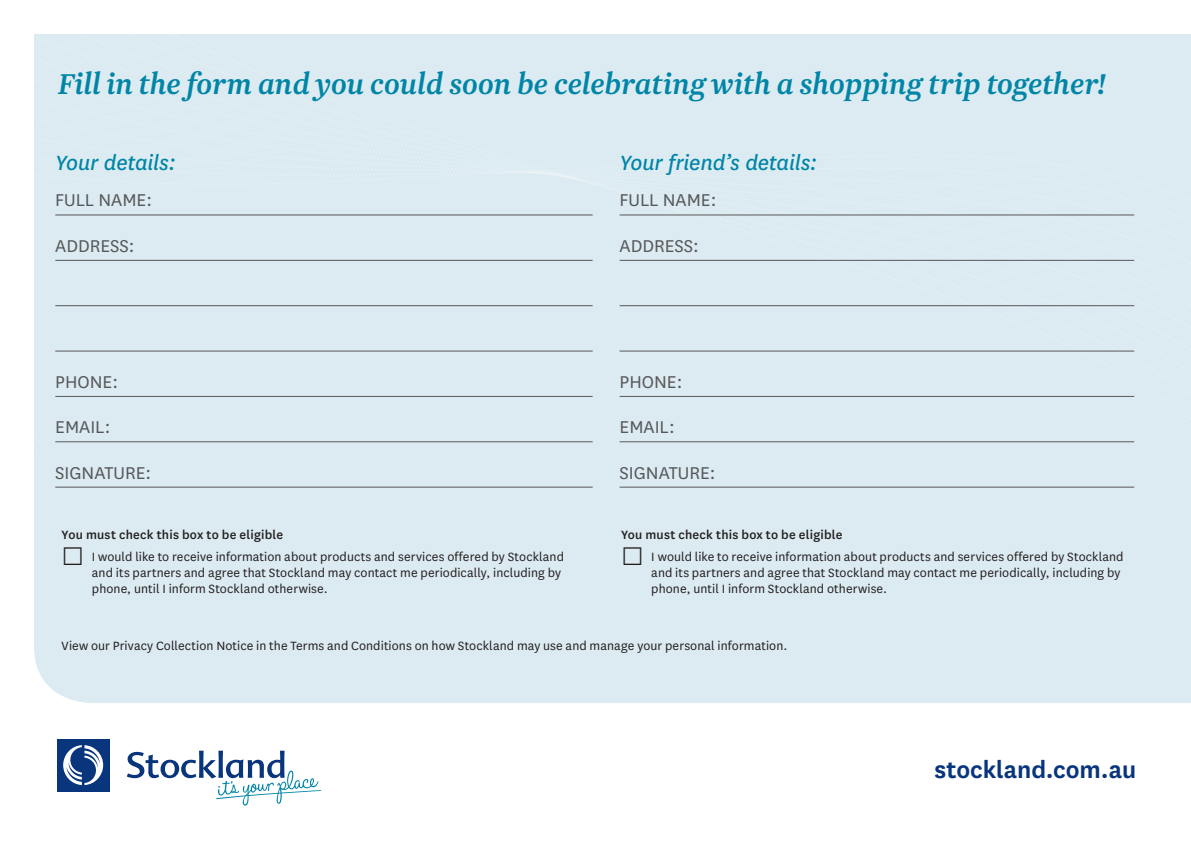
<style>
.page{position:relative;width:1191px;height:842px;background:#fff}
.page>*{position:absolute;margin:0;border:0;box-sizing:border-box;transform-origin:0 0}
.t1{font:33.6px "Newzald Medium Italic PL";letter-spacing:-.01em;color:#0085a7}
.t2{font:27.2px "National Semibold PL";letter-spacing:-.005em;color:#08357c}
.t3{font:24px "National Regular Italic PL";letter-spacing:-.01em;color:#0085a7}
.t4{font:20px "National Book PL";color:#57585a}
.t5{font:14px/16px "National Book PL";letter-spacing:.005em;color:#231f20}
.t6{font:14px "National Medium PL";letter-spacing:.015em;color:#231f20}
.s1{font-size:30px}
</style>
<div class="page">
<div style="left:34px;top:456px;width:1157px;height:247px;background:#dcebf1"></div>
<div style="left:34px;top:34px;width:1157px;height:20px;background:#dcebf1"></div>
<div style="left:34px;top:54px;width:1157px;height:29px;background:#dcebf1"></div>
<div style="left:34px;top:83px;width:1157px;height:30px;background:#dcebf1"></div>
<div style="left:34px;top:113px;width:1157px;height:343px;background:#dcebf1"></div>
<hr style="left:55px;top:214px;width:537px;height:1px;background:#57585a">
<hr style="left:619px;top:214px;width:515px;height:1px;background:#57585a">
<hr style="left:55px;top:260px;width:537px;height:1px;background:#57585a">
<hr style="left:619px;top:260px;width:515px;height:1px;background:#57585a">
<hr style="left:55px;top:305px;width:537px;height:1px;background:#57585a">
<hr style="left:619px;top:305px;width:515px;height:1px;background:#57585a">
<hr style="left:55px;top:351px;width:537px;height:1px;background:#57585a">
<hr style="left:619px;top:351px;width:515px;height:1px;background:#57585a">
<hr style="left:55px;top:396px;width:537px;height:1px;background:#57585a">
<hr style="left:619px;top:396px;width:515px;height:1px;background:#57585a">
<hr style="left:55px;top:441px;width:537px;height:1px;background:#57585a">
<hr style="left:619px;top:441px;width:515px;height:1px;background:#57585a">
<hr style="left:55px;top:487px;width:537px;height:1px;background:#57585a">
<hr style="left:619px;top:487px;width:515px;height:1px;background:#57585a">
<div style="left:57px;top:739px;width:53px;height:52px;background:#08357c"></div>
<svg style="left:63px;top:745px;width:40px;height:40px"></svg>
<svg style="left:127px;top:751px;width:194px;height:55px"></svg>
<h1 class="t1" style="left:58px;top:62px;width:1049px">Fill in the form and you could soon be celebrating with a shopping trip together!</h1>
<h3 class="t3" style="left:55px;top:147px;width:122px">Your details:</h3>
<h3 class="t3" style="left:619px;top:147px;width:199px">Your friend’s details:</h3>
<h3 class="t4" style="left:55px;top:187px;width:98px">FULL NAME:</h3>
<h3 class="t4" style="left:619px;top:187px;width:98px">FULL NAME:</h3>
<h3 class="t4" style="left:55px;top:233px;width:81px">ADDRESS:</h3>
<h3 class="t4" style="left:619px;top:233px;width:81px">ADDRESS:</h3>
<h3 class="t4" style="left:55px;top:369px;width:64px">PHONE:</h3>
<h3 class="t4" style="left:619px;top:369px;width:64px">PHONE:</h3>
<h3 class="t4" style="left:55px;top:414px;width:57px">EMAIL:</h3>
<h3 class="t4" style="left:619px;top:414px;width:57px">EMAIL:</h3>
<h3 class="t4" style="left:55px;top:459px;width:97px">SIGNATURE:</h3>
<h3 class="t4" style="left:619px;top:459px;width:97px">SIGNATURE:</h3>
<p class="t6" style="left:62px;top:525px;width:223px">You must check this box to be eligible</p>
<p class="t5" style="left:92px;top:548px;width:473px;text-indent:-30px"><span class="s1">□</span> I would like to receive information about products and services offered by Stockland and its partners and agree that Stockland may contact me periodically, including by phone, until I inform Stockland otherwise.</p>
<p class="t6" style="left:621px;top:525px;width:223px">You must check this box to be eligible</p>
<p class="t5" style="left:651px;top:548px;width:474px;text-indent:-30px"><span class="s1">□</span> I would like to receive information about products and services offered by Stockland and its partners and agree that Stockland may contact me periodically, including by phone, until I inform Stockland otherwise.</p>
<p class="t5" style="left:62px;top:637px;width:727px">View our Privacy Collection Notice in the Terms and Conditions on how Stockland may use and manage your personal information.</p>
<h2 class="t2" style="left:934px;top:751px;width:203px">stockland.com.au</h2>
</div>
